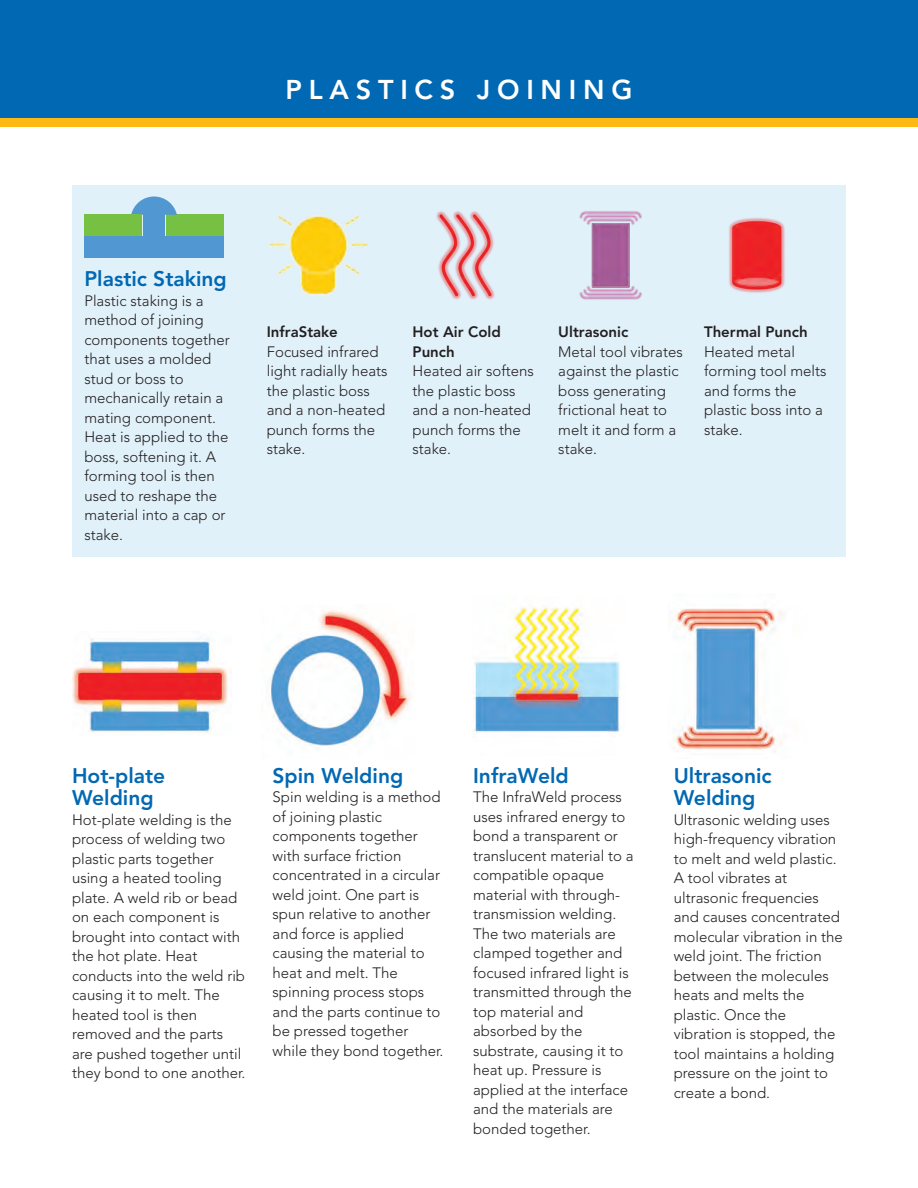
<style>
.page{position:relative;width:918px;height:1188px;background:#fff}
.page>*{position:absolute;margin:0;border:0;box-sizing:border-box;transform-origin:0 0}
.t1{font:800 27px "Avenir";letter-spacing:.25em;color:#fff}
.t2{font:800 21px/22.5px "Avenir";color:#0168b3}
.t3{font:300 15px/19.5px "Avenir";color:#231f20}
.t4{font:800 15px/19.5px "Avenir";color:#231f20}
</style>
<div class="page">
<div style="left:72px;top:185px;width:774px;height:372px;background:#e1f1fa"></div>
<div style="left:0;top:0;width:918px;height:118px;background:#0168b3"></div>
<div style="left:0;top:118px;width:918px;height:9px;background:#fcb814"></div>
<img style="left:268px;top:215px;width:101px;height:80px">
<img style="left:436px;top:211px;width:59px;height:89px">
<img style="left:579px;top:211px;width:63px;height:89px">
<img style="left:669px;top:608px;width:115px;height:144px">
<img style="left:729px;top:217px;width:56px;height:76px">
<img style="left:72px;top:637px;width:156px;height:96px">
<img style="left:269px;top:610px;width:142px;height:136px">
<img style="left:473px;top:606px;width:147px;height:128px">
<div style="left:84px;top:236px;width:140px;height:22px;background:#5198d2"></div>
<div style="left:166px;top:215px;width:58px;height:21px;background:#76c043"></div>
<svg style="left:131px;top:196px;width:46px;height:19px"></svg>
<div style="left:84px;top:215px;width:58px;height:21px;background:#76c043"></div>
<div style="left:144px;top:213px;width:21px;height:34px;background:#5198d2"></div>
<h1 class="t1" style="left:286px;top:69px;width:348px">PLASTICS JOINING</h1>
<h2 class="t2" style="left:84px;top:268px;width:144px">Plastic Staking</h2>
<p class="t3" style="left:84px;top:291px;width:147px">Plastic staking is a method of joining components together that uses a molded stud or boss to mechanically retain a mating component.<br>Heat is applied to the boss, softening it. A forming tool is then used to reshape the material into a cap or stake.</p>
<p class="t4" style="left:267px;top:322px;width:73px">InfraStake</p>
<p class="t3" style="left:267px;top:342px;width:122px">Focused infrared light radially heats the plastic boss and a non-heated punch forms the stake.</p>
<p class="t4" style="left:413px;top:322px;width:90px">Hot Air Cold<br>Punch</p>
<p class="t3" style="left:413px;top:361px;width:123px">Heated air softens the plastic boss and a non-heated punch forms the stake.</p>
<p class="t4" style="left:558px;top:322px;width:72px">Ultrasonic</p>
<p class="t3" style="left:558px;top:342px;width:126px">Metal tool vibrates against the plastic boss generating frictional heat to melt it and form a stake.</p>
<p class="t4" style="left:704px;top:322px;width:105px">Thermal Punch</p>
<p class="t3" style="left:704px;top:342px;width:124px">Heated metal forming tool melts and forms the plastic boss into a stake.</p>
<h2 class="t2" style="left:72px;top:764px;width:95px">Hot-plate<br>Welding</h2>
<p class="t3" style="left:72px;top:810px;width:175px">Hot-plate welding is the process of welding two plastic parts together using a heated tooling plate. A weld rib or bead on each component is brought into contact with the hot plate. Heat conducts into the weld rib causing it to melt. The heated tool is then removed and the parts are pushed together until they bond to one another.</p>
<h2 class="t2" style="left:273px;top:764px;width:132px">Spin Welding</h2>
<p class="t3" style="left:273px;top:787px;width:172px">Spin welding is a method of joining plastic components together with surface friction concentrated in a circular weld joint. One part is spun relative to another and force is applied causing the material to heat and melt. The spinning process stops and the parts continue to be pressed together while they bond together.</p>
<h2 class="t2" style="left:473px;top:764px;width:97px">InfraWeld</h2>
<p class="t3" style="left:473px;top:787px;width:162px">The InfraWeld process uses infrared energy to bond a transparent or translucent material to a compatible opaque material with through&shy;transmission welding.<br>The two materials are clamped together and focused infrared light is transmitted through the top material and absorbed by the substrate, causing it to heat up. Pressure is applied at the interface and the materials are bonded together.</p>
<h2 class="t2" style="left:674px;top:764px;width:100px">Ultrasonic<br>Welding</h2>
<p class="t3" style="left:674px;top:810px;width:171px">Ultrasonic welding uses high-frequency vibration to melt and weld plastic.<br>A tool vibrates at ultrasonic frequencies and causes concentrated molecular vibration in the weld joint. The friction between the molecules heats and melts the plastic. Once the vibration is stopped, the tool maintains a holding pressure on the joint to create a bond.</p>
</div>
